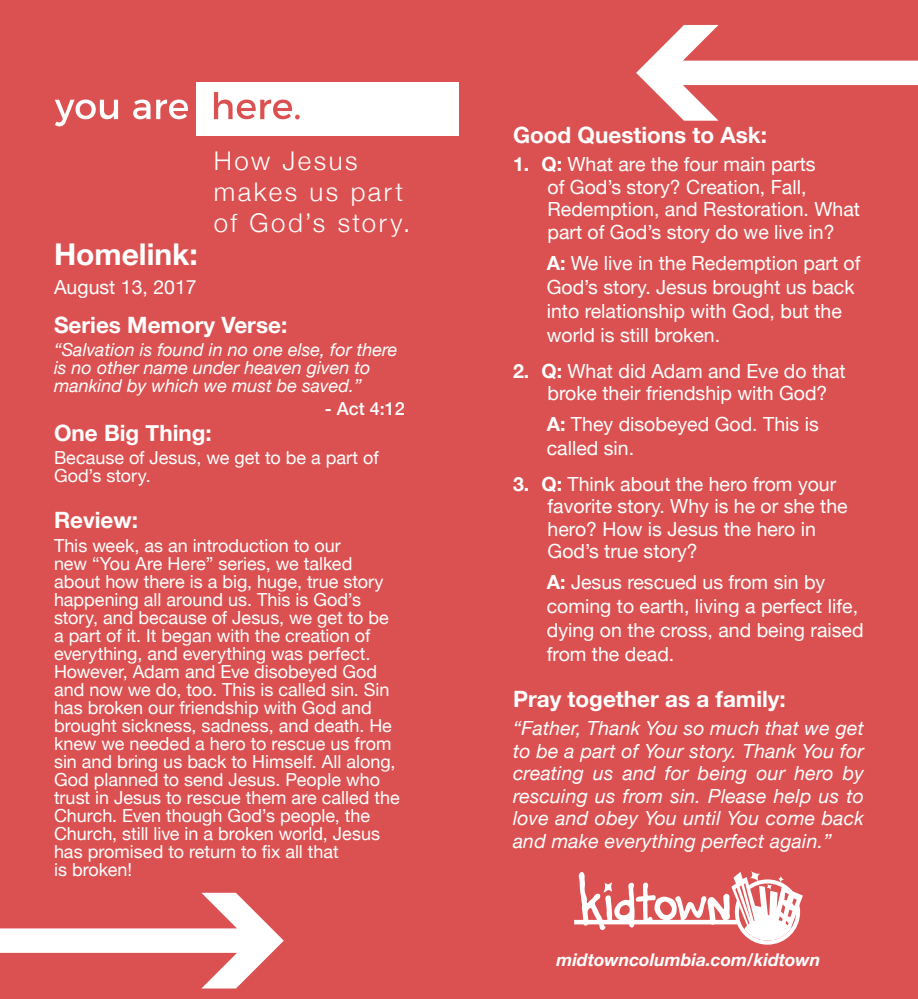
<style>
.page{position:relative;width:918px;height:999px;background:#fff}
.page>*{position:absolute;margin:0;border:0;box-sizing:border-box;transform-origin:0 0}
.t1{font:700 30px "Helvetica Neue";color:#fff}
.t2{font:300 25.8px/30.9px "Helvetica Neue";letter-spacing:.095em;color:#fff}
.t3{font:700 22.5px "Helvetica Neue";color:#fff}
.t4{font:19.5px/22.5px "Helvetica Neue";color:#fff}
.t5{font:italic 19.5px/22.5px "Helvetica Neue";letter-spacing:.01em;color:#fff;text-align:justify}
.t6{font:18px/18px "Helvetica Neue";color:#fff}
.t7{font:italic 18px/18px "Helvetica Neue";color:#fff}
.t8{font:500 18px "Helvetica Neue";color:#fff}
.t9{font:italic 700 17.55px "Helvetica Neue";color:#fff}
.s1{font-weight:700}
</style>
<div class="page">
<div style="left:0;top:0;width:459px;height:999px;background:#db5151"></div>
<div style="left:197px;top:83px;width:262px;height:53px;background:#fff"></div>
<svg style="left:55px;top:100px;width:63px;height:26px"></svg>
<svg style="left:133px;top:100px;width:55px;height:19px"></svg>
<svg style="left:214px;top:92px;width:86px;height:27px"></svg>
<svg style="left:0;top:893px;width:284px;height:96px"></svg>
<div style="left:459px;top:0;width:459px;height:999px;background:#db5151"></div>
<svg style="left:574px;top:871px;width:229px;height:74px"></svg>
<svg style="left:636px;top:25px;width:282px;height:96px"></svg>
<h2 class="t2" style="left:214px;top:144px;width:198px">How Jesus makes us part of God’s story.</h2>
<h1 class="t1" style="left:54px;top:231px;width:145px">Homelink:</h1>
<p class="t4" style="left:54px;top:277px;width:144px">August 13, 2017</p>
<p class="t3" style="left:54px;top:307px;width:235px">Series Memory Verse:</p>
<p class="t7" style="left:54px;top:342px;width:345px">“Salvation is found in no one else, for there is no other name under heaven given to mankind by which we must be saved.”</p>
<p class="t8" style="left:325px;top:394px;width:82px">- Act 4:12</p>
<p class="t3" style="left:54px;top:415px;width:159px">One Big Thing:</p>
<p class="t6" style="left:54px;top:450px;width:326px">Because of Jesus, we get to be a part of<br>God’s story.</p>
<p class="t3" style="left:54px;top:503px;width:86px">Review:</p>
<p class="t6" style="left:54px;top:537px;width:347px">This week, as an introduction to our<br>new “You Are Here” series, we talked about how there is a big, huge, true story happening all around us. This is God’s story, and because of Jesus, we get to be a part of it. It began with the creation of everything, and everything was perfect.<br>However, Adam and Eve disobeyed God and now we do, too. This is called sin. Sin has broken our friendship with God and brought sickness, sadness, and death. He knew we needed a hero to rescue us from sin and bring us back to Himself. All along, God planned to send Jesus. People who trust in Jesus to rescue them are called the Church. Even though God’s people, the Church, still live in a broken world, Jesus has promised to return to fix all that<br>is broken!</p>
<p class="t3" style="left:513px;top:118px;width:256px">Good Questions to Ask:</p>
<p class="t4" style="left:548px;top:154px;width:314px;text-indent:-35px"><span class="s1">1. Q:</span> What are the four main parts<br>of God’s story? Creation, Fall,<br>Redemption, and Restoration. What part of God’s story do we live in?</p>
<p class="t4" style="left:547px;top:252px;width:315px;line-height:24px"><span class="s1">A:</span> We live in the Redemption part of<br>God’s story. Jesus brought us back into relationship with God, but the world is still broken.</p>
<p class="t4" style="left:548px;top:361px;width:300px;text-indent:-35px"><span class="s1">2. Q:</span> What did Adam and Eve do that broke their friendship with God?</p>
<p class="t4" style="left:547px;top:413px;width:273px;line-height:24px"><span class="s1">A:</span> They disobeyed God. This is called sin.</p>
<p class="t4" style="left:548px;top:474px;width:302px;text-indent:-35px"><span class="s1">3. Q:</span> Think about the hero from your favorite story. Why is he or she the hero? How is Jesus the hero in<br>God’s true story?</p>
<p class="t4" style="left:547px;top:571px;width:318px;line-height:24px"><span class="s1">A:</span> Jesus rescued us from sin by coming to earth, living a perfect life, dying on the cross, and being raised from the dead.</p>
<p class="t3" style="left:513px;top:682px;width:274px">Pray together as a family:</p>
<p class="t5" style="left:513px;top:718px;width:353px">“Father, Thank You so much that we get to be a part of Your story. Thank You for creating us and for being our hero by rescuing us from sin. Please help us to love and obey You until You come back and make everything perfect again.”</p>
<p class="t9" style="left:557px;top:946px;width:266px">midtowncolumbia.com/kidtown</p>
</div>
